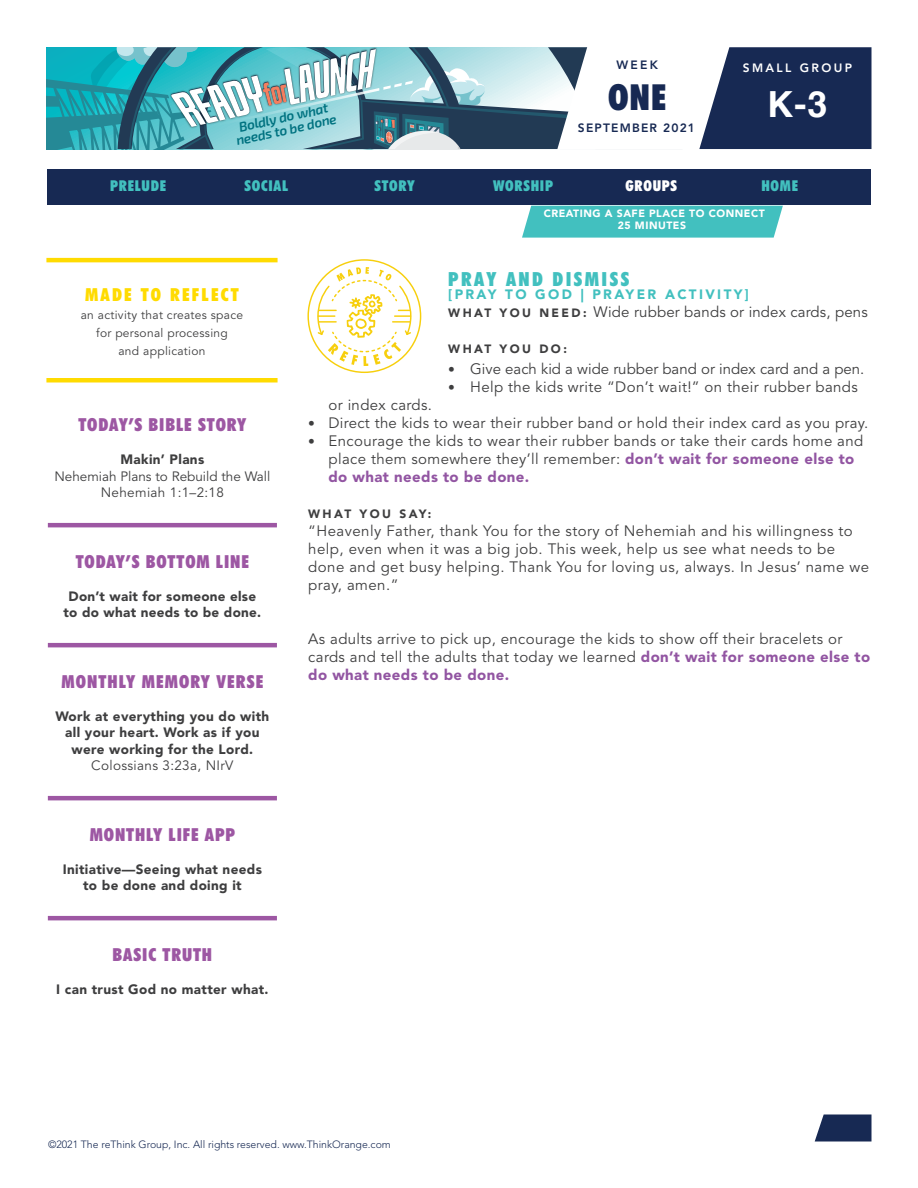
<style>
.page{position:relative;width:918px;height:1188px;background:#fff}
.page>*{position:absolute;margin:0;border:0;box-sizing:border-box;transform-origin:0 0}
.t1{font:900 condensed 36px "Futura BT";color:#172953}
.t2{font:700 36px "Helvetica";color:#fff}
.Paragraph_Style_1{font:900 condensed 19.5px "Futura BT";letter-spacing:.125em;color:#42c0bf}
.t3{font:900 condensed 18px "Futura BT";letter-spacing:.05em;color:#9d57a3}
.t4{font:900 condensed 18px "Futura BT";letter-spacing:.125em;color:#ffdb01}
.Paragraph_Style_1-2{font:15px/18px "Avenir LT Std";letter-spacing:.025em;color:#3e3e3f}
.Paragraph_Style_1-3{font:15px "Avenir LT Std";color:#3e3e3f}
.t5{font:900 condensed 15px "Futura BT";letter-spacing:.05em;color:#42c0bf}
.t6{font:900 condensed 15px "Futura BT";letter-spacing:.05em;color:#fff}
.t7{font:900 13.5px/16.5px "Avenir LT Std";letter-spacing:.025em;color:#3e3e3f;text-align:center}
.t8{font:13.5px/16.5px "Avenir LT Std";color:#3e3e3f;text-align:center}
.Paragraph_Style_1-4{font:900 13.5px "Avenir LT Std";letter-spacing:.175em;color:#42c0bf}
.t9{font:italic 600 13.5px/12.6px "Exo 2";color:#007280;text-align:center}
.t10{font:13.5px "Avenir LT Std";letter-spacing:.025em;color:#3e3e3f}
.t11{font:12px/18px "Avenir LT Std";letter-spacing:.025em;color:#3e3e3f;text-align:center}
.Paragraph_Style_1-5{font:900 12px "Avenir LT Std";letter-spacing:.2em;color:#3e3e3f}
.t12{font:800 12px "Avenir LT Std";letter-spacing:.1em;color:#172953}
.t13{font:800 12px "Avenir LT Std";letter-spacing:.2em;color:#fff}
.t14{font:300 10.5px "Avenir LT Std";color:#172953}
.t15{font:900 10.5px/12px "Avenir LT Std";letter-spacing:.05em;color:#fff;text-align:center}
.s1{font-weight:900;font-size:12px}
.s2{font-family:"Avenir";font-size:13.5px}
.s3{font-weight:900;color:#9255a2}
</style>
<div class="page">
<svg style="left:486px;top:47px;width:62px;height:102px;background:#8da6b2"></svg>
<svg style="left:46px;top:47px;width:440px;height:102px;background:#63adb8"></svg>
<svg style="left:548px;top:47px;width:324px;height:102px"></svg>
<svg style="left:815px;top:1114px;width:57px;height:28px;background:#314166"></svg>
<hr style="left:48px;top:523px;width:229px;height:4px;background:#9d57a3">
<hr style="left:48px;top:643px;width:229px;height:4px;background:#9d57a3">
<hr style="left:48px;top:796px;width:229px;height:4px;background:#9d57a3">
<hr style="left:48px;top:916px;width:229px;height:4px;background:#9d57a3">
<svg style="left:307px;top:259px;width:114px;height:114px"></svg>
<div style="left:47px;top:170px;width:824px;height:36px;background:#172953"></div>
<hr style="left:46px;top:378px;width:232px;height:4px;background:#ffdb01">
<hr style="left:46px;top:258px;width:232px;height:4px;background:#ffdb01">
<div style="left:522px;top:206px;width:261px;height:32px;background:#42c0bf"></div>
<p class="t9" style="left:232px;top:123px;width:104px;rotate:-13deg">Boldly do what needs to be done</p>
<p class="t12" style="left:616px;top:58px;width:43px">WEEK</p>
<h1 class="t1" style="left:608px;top:75px;width:60px">ONE</h1>
<p class="t12" style="left:578px;top:121px;width:119px">SEPTEMBER 2021</p>
<p class="t13" style="left:743px;top:61px;width:111px">SMALL GROUP</p>
<h1 class="t2" style="left:768px;top:75px;width:61px">K-3</h1>
<p class="t5" style="left:110px;top:177px;width:57px">PRELUDE</p>
<p class="t5" style="left:245px;top:177px;width:45px">SOCIAL</p>
<p class="t5" style="left:375px;top:177px;width:42px">STORY</p>
<p class="t5" style="left:493px;top:177px;width:62px">WORSHIP</p>
<p class="t6" style="left:626px;top:177px;width:53px">GROUPS</p>
<p class="t5" style="left:761px;top:177px;width:38px">HOME</p>
<p class="t4" style="left:85px;top:284px;width:155px">MADE TO REFLECT</p>
<p class="t11" style="left:81px;top:306px;width:164px">an activity that creates space for personal processing<br>and application</p>
<p class="t3" style="left:78px;top:414px;width:169px">TODAY’S BIBLE STORY</p>
<p class="t7" style="left:121px;top:451px;width:85px">Makin’ Plans</p>
<p class="t8" style="left:54px;top:468px;width:217px">Nehemiah Plans to Rebuild the Wall<br>Nehemiah 1:1–2:18</p>
<p class="t3" style="left:76px;top:551px;width:175px">TODAY’S BOTTOM LINE</p>
<p class="t7" style="left:64px;top:588px;width:199px">Don’t wait for someone else to do what needs to be done.</p>
<p class="t3" style="left:61px;top:671px;width:203px">MONTHLY MEMORY VERSE</p>
<p class="t7" style="left:56px;top:708px;width:215px">Work at everything you do with all your heart. Work as if you were working for the Lord.</p>
<p class="t10" style="left:91px;top:758px;width:144px">Colossians 3:23a, NIrV</p>
<p class="t3" style="left:90px;top:824px;width:147px">MONTHLY LIFE APP</p>
<p class="t7" style="left:63px;top:861px;width:201px">Initiative—Seeing what needs to be done and doing it</p>
<p class="t3" style="left:113px;top:944px;width:101px">BASIC TRUTH</p>
<p class="t7" style="left:56px;top:981px;width:214px">I can trust God no matter what.</p>
<p class="t15" style="left:544px;top:207px;width:223px">CREATING A SAFE PLACE TO CONNECT<br>25 MINUTES</p>
<p class="Paragraph_Style_1" style="left:448px;top:267px;width:182px">PRAY AND DISMISS</p>
<p class="Paragraph_Style_1-4" style="left:448px;top:286px;width:302px">[PRAY TO GOD | PRAYER ACTIVITY]</p>
<p class="Paragraph_Style_1-2" style="left:448px;top:303px;width:421px"><span class="s1">W H AT Y O U N E E D :</span> Wide rubber bands or index cards, pens</p>
<p class="Paragraph_Style_1-5" style="left:448px;top:342px;width:120px">WHAT YOU DO:</p>
<p class="Paragraph_Style_1-3" style="left:448px;top:360px;width:418px"><span class="s2">•</span> Give each kid a wide rubber band or index card and a pen.</p>
<p class="Paragraph_Style_1-2" style="left:448px;top:378px;width:411px"><span class="s2">•</span> Help the kids write “Don’t wait!” on their rubber bands</p>
<p class="Paragraph_Style_1-2" style="left:328px;top:396px;width:105px">or index cards.</p>
<p class="Paragraph_Style_1-2" style="left:308px;top:414px;width:561px"><span class="s2">•</span> Direct the kids to wear their rubber band or hold their index card as you pray.</p>
<p class="Paragraph_Style_1-2" style="left:328px;top:432px;width:536px;text-indent:-20px"><span class="s2">•</span> Encourage the kids to wear their rubber bands or take their cards home and place them somewhere they’ll remember: <span class="s3">don’t wait for someone else to do what needs to be done.</span></p>
<p class="Paragraph_Style_1-5" style="left:308px;top:507px;width:125px">WHAT YOU SAY:</p>
<p class="Paragraph_Style_1-2" style="left:308px;top:522px;width:562px">“Heavenly Father, thank You for the story of Nehemiah and his willingness to help, even when it was a big job. This week, help us see what needs to be done and get busy helping. Thank You for loving us, always. In Jesus’ name we pray, amen.”</p>
<p class="Paragraph_Style_1-2" style="left:308px;top:630px;width:564px">As adults arrive to pick up, encourage the kids to show off their bracelets or cards and tell the adults that today we learned <span class="s3">don’t wait for someone else to do what needs to be done.</span></p>
<p class="t14" style="left:48px;top:1138px;width:344px">©2021 The reThink Group, Inc. All rights reserved. www.ThinkOrange.com</p>
</div>
